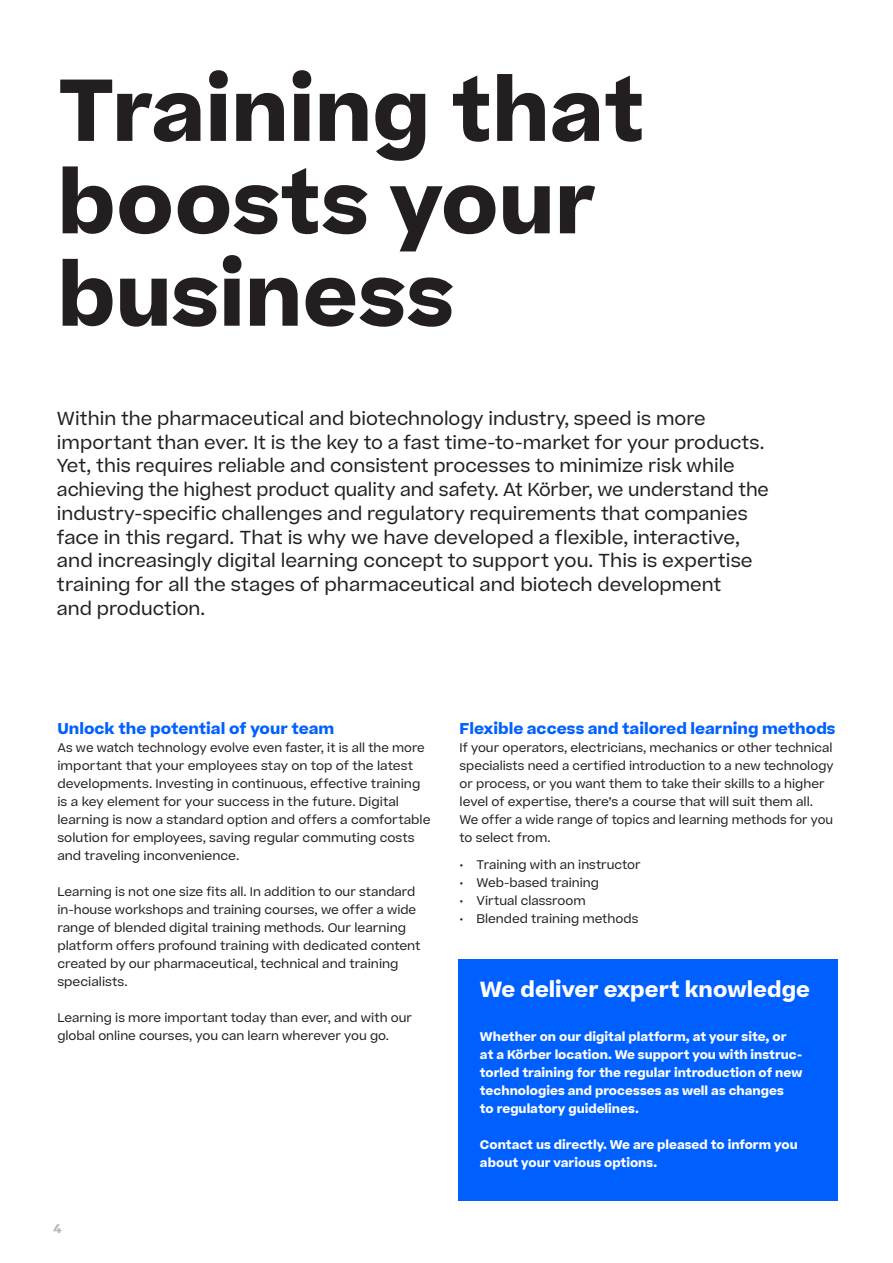
<style>
.page{position:relative;width:893px;height:1263px;background:#fff}
.page>*{position:absolute;margin:0;border:0;box-sizing:border-box;transform-origin:0 0}
.KOE_Headline_56pt{font:700 84px/92.4px "Koerber";color:#231f20}
.KOE_Box_Title_15pt{font:700 21px "Koerber";color:#fff}
.KOE_Subheadline_Lead{font:18px/23.7px "Koerber";color:#231f20}
.KOE_Subheadline_Lead-2{font:700 15px "Koerber";color:#0060ff}
.KOE_Subheadline_Lead-3{font:12px/18px "Koerber";color:#231f20}
.t1{font:700 12px/18px "Koerber";color:#fff}
.t2{font:700 12px "Koerber";color:#bdb7b3}
</style>
<div class="page">
<div style="left:458px;top:960px;width:379px;height:241px;background:#0060ff"></div>
<p class="KOE_Headline_56pt" style="left:57px;top:65px;width:589px">Training that boosts your business</p>
<p class="KOE_Subheadline_Lead" style="left:57px;top:406px;width:713px">Within the pharmaceutical and biotechnology industry, speed is more important than ever. It is the key to a fast time-to-market for your products.<br>Yet, this requires reliable and consistent processes to minimize risk while achieving the highest product quality and safety. At Körber, we understand the industry-specific challenges and regulatory requirements that companies face in this regard. That is why we have developed a flexible, interactive, and increasingly digital learning concept to support you. This is expertise training for all the stages of pharmaceutical and biotech development<br>and production.</p>
<p class="KOE_Subheadline_Lead-2" style="left:57px;top:718px;width:279px">Unlock the potential of your team</p>
<p class="KOE_Subheadline_Lead-3" style="left:57px;top:739px;width:375px">As we watch technology evolve even faster, it is all the more important that your employees stay on top of the latest developments. Investing in continuous, effective training is a key element for your success in the future. Digital learning is now a standard option and offers a comfortable solution for employees, saving regular commuting costs and traveling inconvenience.</p>
<p class="KOE_Subheadline_Lead-3" style="left:57px;top:883px;width:365px">Learning is not one size fits all. In addition to our standard in-house workshops and training courses, we offer a wide range of blended digital training methods. Our learning platform offers profound training with dedicated content created by our pharmaceutical, technical and training specialists.</p>
<p class="KOE_Subheadline_Lead-3" style="left:57px;top:1009px;width:356px">Learning is more important today than ever, and with our global online courses, you can learn wherever you go.</p>
<p class="t2" style="left:54px;top:1221px;width:10px">4</p>
<p class="KOE_Subheadline_Lead-2" style="left:460px;top:718px;width:377px">Flexible access and tailored learning methods</p>
<p class="KOE_Subheadline_Lead-3" style="left:460px;top:739px;width:375px">If your operators, electricians, mechanics or other technical specialists need a certified introduction to a new technology</p>
<p class="KOE_Subheadline_Lead-3" style="left:460px;top:775px;width:375px">or process, or you want them to take their skills to a higher level of expertise, there’s a course that will suit them all.<br>We offer a wide range of topics and learning methods for you to select from.</p>
<p class="KOE_Subheadline_Lead-3" style="left:460px;top:856px;width:183px">• Training with an instructor</p>
<p class="KOE_Subheadline_Lead-3" style="left:460px;top:874px;width:141px">• Web-based training</p>
<p class="KOE_Subheadline_Lead-3" style="left:460px;top:892px;width:128px">• Virtual classroom</p>
<p class="KOE_Subheadline_Lead-3" style="left:460px;top:910px;width:180px">• Blended training methods</p>
<p class="KOE_Box_Title_15pt" style="left:480px;top:975px;width:332px">We deliver expert knowledge</p>
<p class="t1" style="left:480px;top:1028px;width:324px">Whether on our digital platform, at your site, or at a Körber location. We support you with instruc&shy;torled training for the regular introduction of new technologies and processes as well as changes</p>
<p class="t1" style="left:480px;top:1100px;width:160px">to regulatory guidelines.</p>
<p class="t1" style="left:480px;top:1136px;width:319px">Contact us directly. We are pleased to inform you about your various options.</p>
</div>
